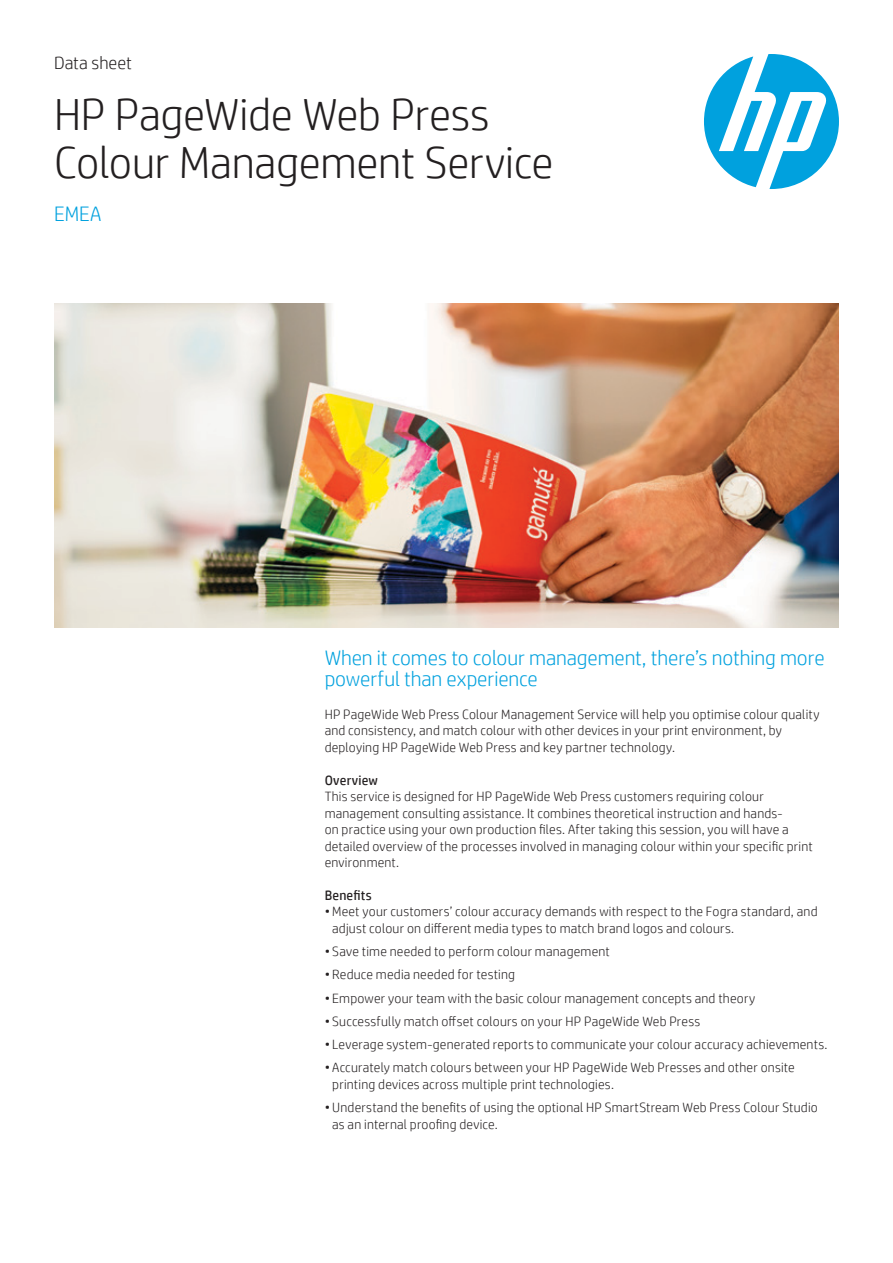
<style>
.page{position:relative;width:893px;height:1263px;background:#fff}
.page>*{position:absolute;margin:0;border:0;box-sizing:border-box;transform-origin:0 0}
.t1{font:300 45px/48px "HP Simplified";letter-spacing:-.005em;color:#231f20}
.t2{font:300 21px/21px "HP Simplified";letter-spacing:-.005em;color:#00a1de}
.t3{font:300 18px "HP Simplified";color:#231f20}
.t4{font:300 13.5px/16.5px "HP Simplified";letter-spacing:.015em;color:#231f20}
.t5{font:13.5px "HP Simplified";letter-spacing:.015em;color:#231f20}
</style>
<div class="page">
<svg style="left:704px;top:54px;width:135px;height:135px"></svg>
<img style="left:54px;top:304px;width:785px;height:324px">
<h3 class="t3" style="left:54px;top:51px;width:79px">Data sheet</h3>
<h1 class="t1" style="left:54px;top:89px;width:501px">HP PageWide Web Press<br>Colour Management Service</h1>
<h2 class="t2" style="left:54px;top:203px;width:49px">EMEA</h2>
<h2 class="t2" style="left:325px;top:647px;width:501px">When it comes to colour management, there’s nothing more powerful than experience</h2>
<p class="t4" style="left:325px;top:705px;width:496px">HP PageWide Web Press Colour Management Service will help you optimise colour quality and consistency, and match colour with other devices in your print environment, by deploying HP PageWide Web Press and key partner technology.</p>
<p class="t5" style="left:325px;top:771px;width:55px">Overview</p>
<p class="t4" style="left:325px;top:788px;width:490px">This service is designed for HP PageWide Web Press customers requiring colour management consulting assistance. It combines theoretical instruction and hands-<br>on practice using your own production files. After taking this session, you will have a detailed overview of the processes involved in managing colour within your specific print environment.</p>
<p class="t5" style="left:325px;top:886px;width:49px">Benefits</p>
<p class="t4" style="left:332px;top:903px;width:487px;text-indent:-8px">•Meet your customers’ colour accuracy demands with respect to the Fogra standard, and adjust colour on different media types to match brand logos and colours.</p>
<p class="t4" style="left:325px;top:943px;width:287px">• Save time needed to perform colour management</p>
<p class="t4" style="left:325px;top:966px;width:192px">• Reduce media needed for testing</p>
<p class="t4" style="left:325px;top:989px;width:432px">• Empower your team with the basic colour management concepts and theory</p>
<p class="t4" style="left:325px;top:1012px;width:377px">• Successfully match offset colours on your HP PageWide Web Press</p>
<p class="t4" style="left:325px;top:1036px;width:504px">• Leverage system-generated reports to communicate your colour accuracy achievements.</p>
<p class="t4" style="left:332px;top:1059px;width:464px;text-indent:-8px">• Accurately match colours between your HP PageWide Web Presses and other onsite printing devices across multiple print technologies.</p>
<p class="t4" style="left:332px;top:1099px;width:487px;text-indent:-8px">• Understand the benefits of using the optional HP SmartStream Web Press Colour Studio as an internal proofing device.</p>
</div>
